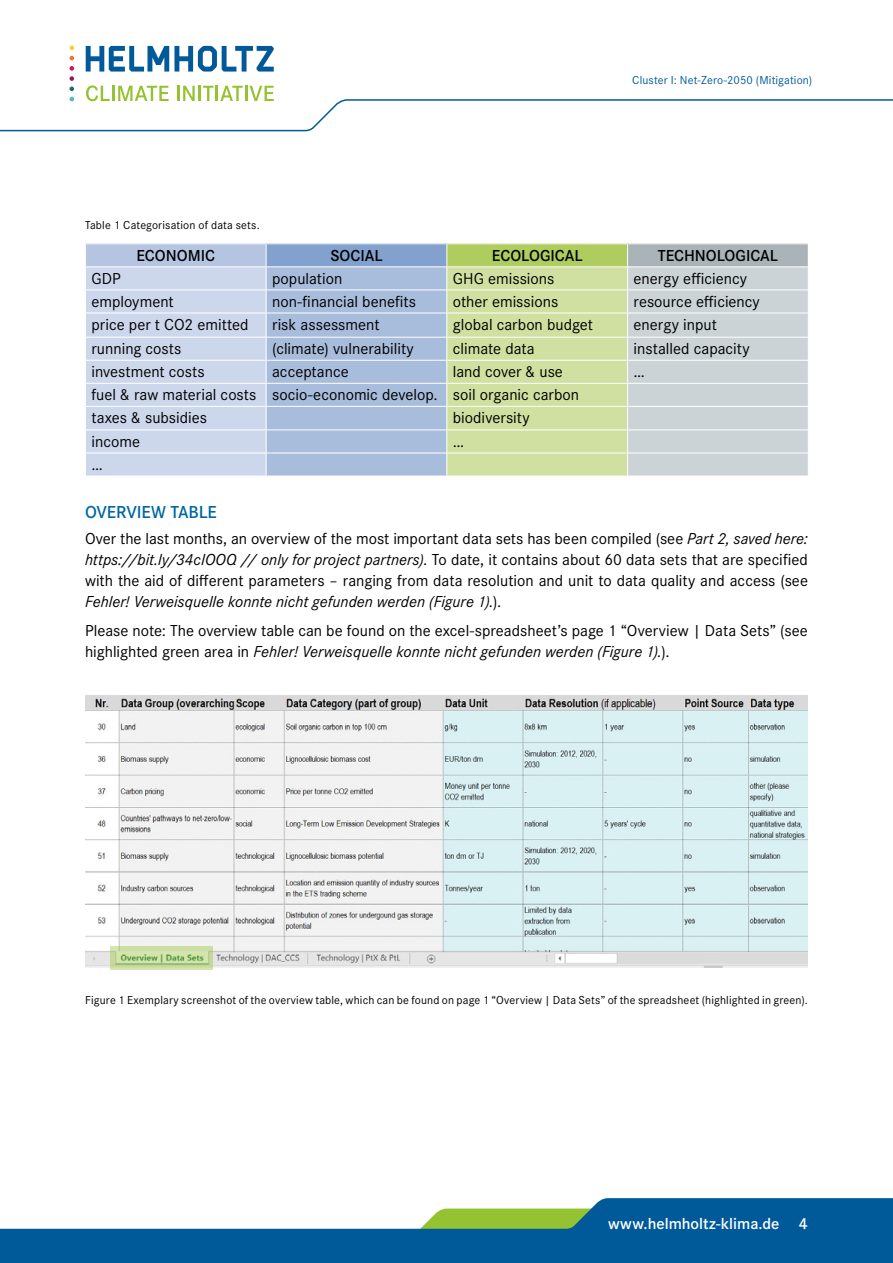
<style>
.page{position:relative;width:893px;height:1263px;background:#fff}
.page>*{position:absolute;margin:0;border:0;box-sizing:border-box;transform-origin:0 0}
.t1{font:600 18px "Corporate S";letter-spacing:-.005em;color:#0066a3}
.t2{font:16.5px/21px "Corporate S";color:#000}
.t3{font:600 16.5px "Corporate S";color:#000}
.t4{font:600 16.5px "Corporate S";color:#fff}
.t5{font:12px "Corporate S";letter-spacing:.015em;color:#000}
.t6{font:12px "Corporate S";letter-spacing:.01em;color:#005a9a}
.s1{font-style:italic}
</style>
<div class="page">
<svg style="left:0;top:1198px;width:893px;height:65px;fill:#005a9a"></svg>
<svg style="left:0;top:46px;width:893px;height:86px"></svg>
<svg style="left:85px;top:244px;width:723px;height:232px;background:#c3d1ce"></svg>
<img style="left:85px;top:695px;width:723px;height:272px">
<svg style="left:110px;top:946px;width:103px;height:24px;background:#c0d79a"></svg>
<p class="t6" style="left:632px;top:72px;width:181px">Cluster I: Net-Zero-2050 (Mitigation)</p>
<p class="t5" style="left:85px;top:217px;width:176px">Table 1 Categorisation of data sets.</p>
<p class="t3" style="left:137px;top:244px;width:80px">ECONOMIC</p>
<p class="t3" style="left:330px;top:244px;width:54px">SOCIAL</p>
<p class="t3" style="left:492px;top:244px;width:92px">ECOLOGICAL</p>
<p class="t3" style="left:658px;top:244px;width:122px">TECHNOLOGICAL</p>
<p class="t2" style="left:91px;top:267px;width:31px">GDP</p>
<p class="t2" style="left:272px;top:267px;width:72px">population</p>
<p class="t2" style="left:453px;top:267px;width:103px">GHG emissions</p>
<p class="t2" style="left:634px;top:267px;width:115px">energy efficiency</p>
<p class="t2" style="left:91px;top:290px;width:84px">employment</p>
<p class="t2" style="left:272px;top:290px;width:145px">non-financial benefits</p>
<p class="t2" style="left:453px;top:290px;width:107px">other emissions</p>
<p class="t2" style="left:634px;top:290px;width:128px">resource efficiency</p>
<p class="t2" style="left:91px;top:313px;width:159px">price per t CO2 emitted</p>
<p class="t2" style="left:272px;top:313px;width:109px">risk assessment</p>
<p class="t2" style="left:453px;top:313px;width:142px">global carbon budget</p>
<p class="t2" style="left:634px;top:313px;width:85px">energy input</p>
<p class="t2" style="left:91px;top:338px;width:92px">running costs</p>
<p class="t2" style="left:272px;top:338px;width:143px">(climate) vulnerability</p>
<p class="t2" style="left:453px;top:338px;width:83px">climate data</p>
<p class="t2" style="left:634px;top:338px;width:117px">installed capacity</p>
<p class="t2" style="left:91px;top:361px;width:115px">investment costs</p>
<p class="t2" style="left:272px;top:361px;width:78px">acceptance</p>
<p class="t2" style="left:453px;top:361px;width:112px">land cover &amp; use</p>
<p class="t2" style="left:634px;top:361px;width:13px">…</p>
<p class="t2" style="left:91px;top:383px;width:489px;line-height:23.1px">fuel &amp; raw material costs socio-economic develop. soil organic carbon taxes &amp; subsidies</p>
<p class="t2" style="left:453px;top:407px;width:78px">biodiversity</p>
<p class="t2" style="left:91px;top:430px;width:50px">income</p>
<p class="t2" style="left:453px;top:430px;width:13px">…</p>
<p class="t2" style="left:91px;top:453px;width:13px">…</p>
<p class="t1" style="left:85px;top:500px;width:133px">OVERVIEW TABLE</p>
<p class="t2" style="left:85px;top:527px;width:724px;text-align:justify">Over the last months, an overview of the most important data sets has been compiled (see <span class="s1">Part 2, saved here: https://bit.ly/34cIOOQ // only for project partners)</span>. To date, it contains about 60 data sets that are specified with the aid of different parameters – ranging from data resolution and unit to data quality and access (see <span class="s1">Fehler! Verweisquelle konnte nicht gefunden werden (Figure 1).</span>).</p>
<p class="t2" style="left:85px;top:620px;width:724px">Please note: The overview table can be found on the excel-spreadsheet’s page 1 “Overview | Data Sets” (see highlighted green area in <span class="s1">Fehler! Verweisquelle konnte nicht gefunden werden (Figure 1).</span>).</p>
<p class="t5" style="left:85px;top:992px;width:724px">Figure 1 Exemplary screenshot of the overview table, which can be found on page 1 “Overview | Data Sets” of the spreadsheet (highlighted in green).</p>
<p class="t4" style="left:608px;top:1212px;width:201px">www.helmholtz-klima.de 4</p>
</div>
